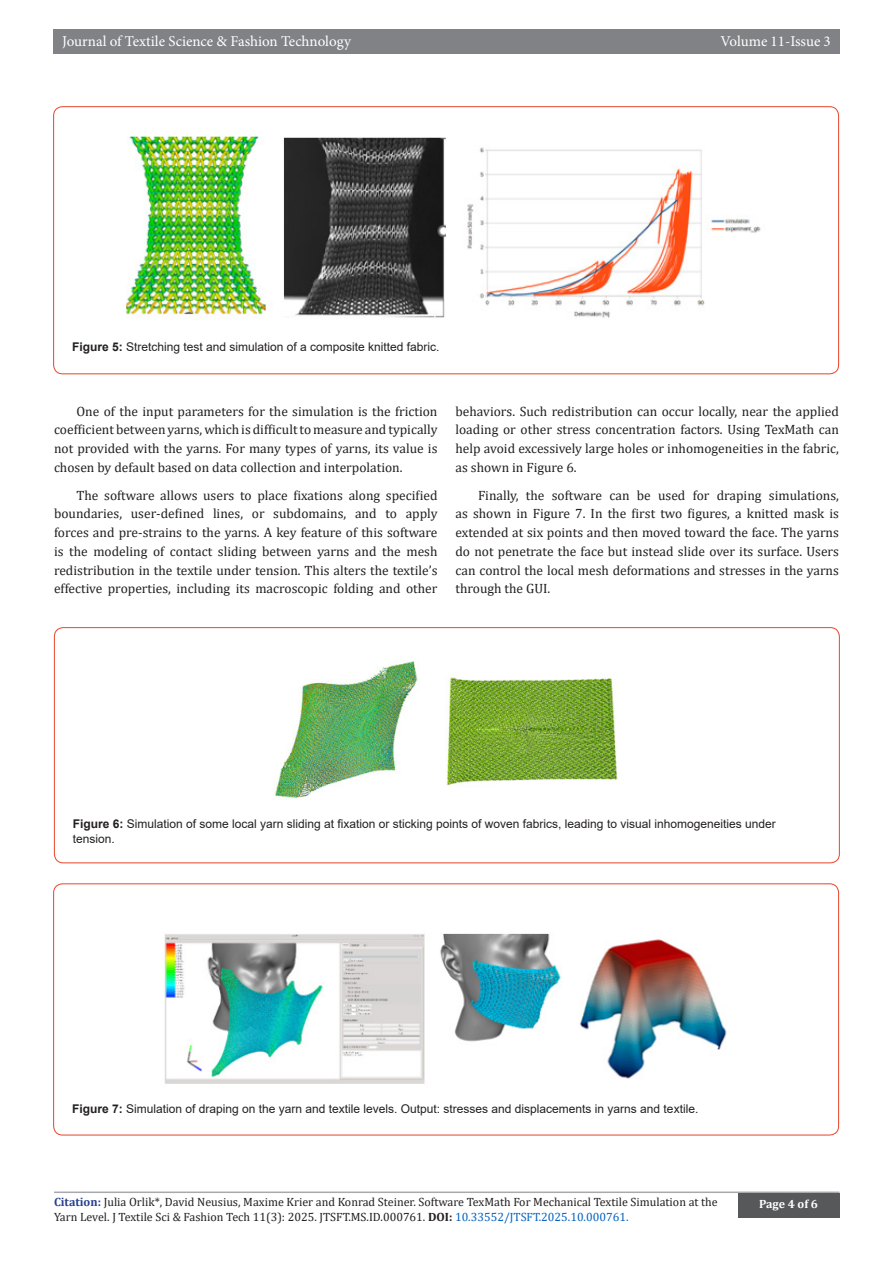
<style>
.page{position:relative;width:893px;height:1263px;background:#fff}
.page>*{position:absolute;margin:0;border:0;box-sizing:border-box;transform-origin:0 0}
.t1{font:15px "Minion Pro";color:#fff}
.t2{font:13.5px/18.8px "Cambria";color:#231f20;text-align:justify}
.t3{font:12px/14.4px "Arial";color:#231f20}
.t4{font:12px "Cambria";color:#231f20}
.t5{font:700 12px "Cambria";color:#fff}
.s1{font-weight:700}
.s2{font-weight:700;color:#253f8e}
.s3{color:#0563c1}
</style>
<div class="page">
<div style="left:53px;top:29px;width:787px;height:25px;background:#808285"></div>
<hr style="left:54px;top:1191px;width:785px;height:2px;background:#a8a9ad">
<div style="left:738px;top:1193px;width:101px;height:24px;background:#57585a"></div>
<img style="left:126px;top:136px;width:635px;height:182px">
<div style="left:54px;top:627px;width:786px;height:236px;border:1px solid #e8442a;border-radius:9px"></div>
<img style="left:275px;top:661px;width:343px;height:138px">
<div style="left:53px;top:883px;width:786px;height:252px;border:1px solid #e8442a;border-radius:9px"></div>
<img style="left:163px;top:933px;width:564px;height:151px">
<p class="t1" style="left:62px;top:31px;width:290px">Journal of Textile Science &amp; Fashion Technology</p>
<p class="t1" style="left:720px;top:31px;width:112px">Volume 11-Issue 3</p>
<p class="t3" style="left:72px;top:339px;width:369px"><span class="s1">Figure 5:</span> Stretching test and simulation of a composite knitted fabric.</p>
<p class="t2" style="left:54px;top:401px;width:385px;text-indent:22px">One of the input parameters for the simulation is the friction coefficient between yarns, which is difficult to measure and typically not provided with the yarns. For many types of yarns, its value is chosen by default based on data collection and interpolation.</p>
<p class="t2" style="left:54px;top:485px;width:385px;text-indent:22px">The software allows users to place fixations along specified boundaries, user-defined lines, or subdomains, and to apply forces and pre-strains to the yarns. A key feature of this software is the modeling of contact sliding between yarns and the mesh redistribution in the textile under tension. This alters the textile’s effective properties, including its macroscopic folding and other</p>
<p class="t2" style="left:455px;top:401px;width:385px">behaviors. Such redistribution can occur locally, near the applied loading or other stress concentration factors. Using TexMath can help avoid excessively large holes or inhomogeneities in the fabric, as shown in Figure 6.</p>
<p class="t2" style="left:455px;top:485px;width:385px;text-indent:22px">Finally, the software can be used for draping simulations, as shown in Figure 7. In the first two figures, a knitted mask is extended at six points and then moved toward the face. The yarns do not penetrate the face but instead slide over its surface. Users can control the local mesh deformations and stresses in the yarns through the GUI.</p>
<p class="t3" style="left:73px;top:817px;width:704px"><span class="s1">Figure 6:</span> Simulation of some local yarn sliding at fixation or sticking points of woven fabrics, leading to visual inhomogeneities under tension.</p>
<p class="t3" style="left:72px;top:1102px;width:628px"><span class="s1">Figure 7:</span> Simulation of draping on the yarn and textile levels. Output: stresses and displacements in yarns and textile.</p>
<p class="t4" style="left:54px;top:1195px;width:665px"><span class="s2">Citation:</span> Julia Orlik*, David Neusius, Maxime Krier and Konrad Steiner. Software TexMath For Mechanical Textile Simulation at the</p>
<p class="t5" style="left:759px;top:1196px;width:60px">Page 4 of 6</p>
<p class="t4" style="left:54px;top:1209px;width:576px">Yarn Level. J Textile Sci &amp; Fashion Tech 11(3): 2025. JTSFT.MS.ID.000761. <span class="s1">DOI:</span> <span class="s3">10.33552/JTSFT.2025.10.000761.</span></p>
</div>
